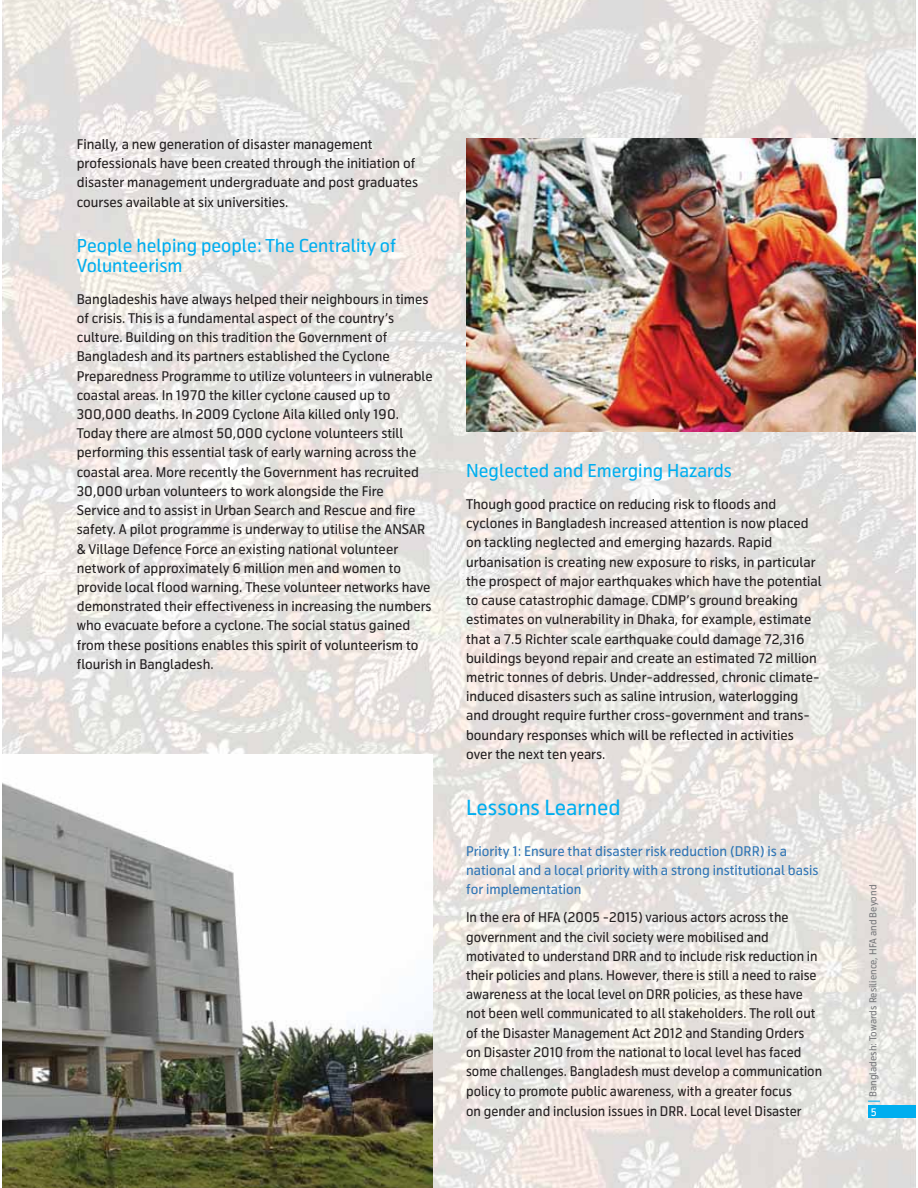
<style>
.page{position:relative;width:918px;height:1188px;background:#fff}
.page>*{position:absolute;margin:0;border:0;box-sizing:border-box;transform-origin:0 0}
.t1{font:20.7px "Telenor";color:#00aeef}
.t2{font:17.7px/19.2px "Telenor";color:#00aeef}
.t3{font:13.35px/19.2px "Telenor";color:#231f20}
.t4{font:13.35px/19.2px "Telenor";color:#2f75b5}
.t5{font:10.35px "Telenor";color:#fff}
.t6{font:9.6px "Telenor";color:#77787b}
</style>
<div class="page">
<img style="left:2px;top:155px;width:914px;height:1033px">
<img style="left:2px;top:0;width:914px;height:155px">
<svg style="left:868px;top:1101px;width:12px;height:1px"></svg>
<div style="left:868px;top:1105px;width:48px;height:13px;background:#00aeef"></div>
<img style="left:466px;top:139px;width:450px;height:293px">
<img style="left:2px;top:754px;width:431px;height:434px">
<p class="t3" style="left:77px;top:136px;width:343px">Finally, a new generation of disaster management professionals have been created through the initiation of disaster management undergraduate and post graduates courses available at six universities.</p>
<h2 class="t2" style="left:77px;top:238px;width:321px">People helping people: The Centrality of<br>Volunteerism</h2>
<p class="t3" style="left:77px;top:290px;width:358px">Bangladeshis have always helped their neighbours in times of crisis. This is a fundamental aspect of the country’s culture. Building on this tradition the Government of Bangladesh and its partners established the Cyclone Preparedness Programme to utilize volunteers in vulnerable coastal areas. In 1970 the killer cyclone caused up to 300,000 deaths. In 2009 Cyclone Aila killed only 190.<br>Today there are almost 50,000 cyclone volunteers still performing this essential task of early warning across the coastal area. More recently the Government has recruited 30,000 urban volunteers to work alongside the Fire<br>Service and to assist in Urban Search and Rescue and fire safety. A pilot programme is underway to utilise the ANSAR &amp; Village Defence Force an existing national volunteer network of approximately 6 million men and women to provide local flood warning. These volunteer networks have demonstrated their effectiveness in increasing the numbers who evacuate before a cyclone. The social status gained from these positions enables this spirit of volunteerism to flourish in Bangladesh.</p>
<h2 class="t2" style="left:466px;top:463px;width:267px">Neglected and Emerging Hazards</h2>
<p class="t3" style="left:466px;top:496px;width:357px">Though good practice on reducing risk to floods and cyclones in Bangladesh increased attention is now placed on tackling neglected and emerging hazards. Rapid urbanisation is creating new exposure to risks, in particular the prospect of major earthquakes which have the potential to cause catastrophic damage. CDMP’s ground breaking estimates on vulnerability in Dhaka, for example, estimate that a 7.5 Richter scale earthquake could damage 72,316 buildings beyond repair and create an estimated 72 million metric tonnes of debris. Under-addressed, chronic climate&shy;induced disasters such as saline intrusion, waterlogging and drought require further cross-government and trans&shy;boundary responses which will be reflected in activities over the next ten years.</p>
<h1 class="t1" style="left:466px;top:801px;width:156px">Lessons Learned</h1>
<p class="t4" style="left:466px;top:843px;width:354px">Priority 1: Ensure that disaster risk reduction (DRR) is a national and a local priority with a strong institutional basis for implementation</p>
<p class="t3" style="left:466px;top:909px;width:358px">In the era of HFA (2005 -2015) various actors across the government and the civil society were mobilised and motivated to understand DRR and to include risk reduction in their policies and plans. However, there is still a need to raise awareness at the local level on DRR policies, as these have not been well communicated to all stakeholders. The roll out of the Disaster Management Act 2012 and Standing Orders on Disaster 2010 from the national to local level has faced some challenges. Bangladesh must develop a communication policy to promote public awareness, with a greater focus<br>on gender and inclusion issues in DRR. Local level Disaster</p>
<p class="t6" style="left:869px;top:1097px;width:214px;rotate:-90deg">Bangladesh: Towards Resilience, HFA and Beyond</p>
<p class="t5" style="left:871px;top:1108px;width:8px">5</p>
</div>
